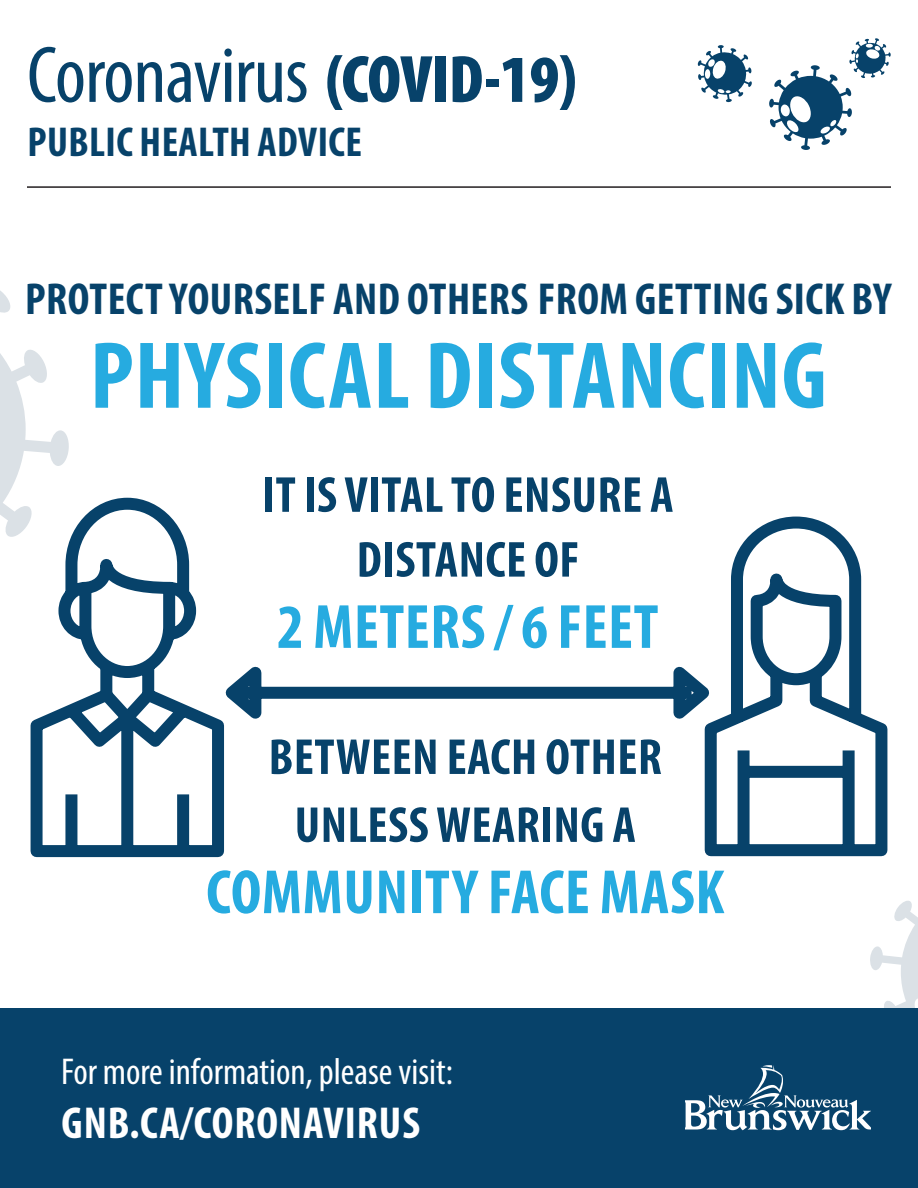
<style>
.page{position:relative;width:918px;height:1188px;background:#fff}
.page>*{position:absolute;margin:0;border:0;box-sizing:border-box;transform-origin:0 0}
.t1{font:700 condensed 96px "Myriad Pro";letter-spacing:.01em;color:#26abe0}
.t2{font:condensed 81px "Myriad Pro";letter-spacing:-.01em;color:#07426a}
.t3{font:700 condensed 63px "Myriad Pro";letter-spacing:.01em;color:#26abe0}
.t4{font:700 condensed 51px/64.8px "Myriad Pro";letter-spacing:.01em;color:#07426a;text-align:center}
.t5{font:700 condensed 45px "Myriad Pro";letter-spacing:.01em;color:#07426a}
.t6{font:700 condensed 45px "Myriad Pro";letter-spacing:.02em;color:#fff}
.t7{font:700 condensed 42px "Myriad Pro";letter-spacing:.01em;color:#07426a}
.t8{font:condensed 37.5px "Myriad Pro";color:#fff}
.s1{font-weight:900;font-size:67.5px}
</style>
<div class="page">
<svg style="left:0;top:290px;width:69px;height:247px"></svg>
<svg style="left:698px;top:45px;width:54px;height:57px"></svg>
<svg style="left:769px;top:38px;width:122px;height:112px"></svg>
<hr style="left:27px;top:186px;width:864px;height:2px;background:#231f20">
<div style="left:0;top:1008px;width:918px;height:180px;background:#07426a"></div>
<svg style="left:686px;top:901px;width:232px;height:229px"></svg>
<svg style="left:25px;top:492px;width:863px;height:366px"></svg>
<p class="t2" style="left:27px;top:26px;width:551px">Coronavirus <span class="s1">(COVID-19)</span></p>
<p class="t7" style="left:27px;top:116px;width:336px">PUBLIC HEALTH ADVICE</p>
<p class="t5" style="left:25px;top:271px;width:868px">PROTECT YOURSELF AND OTHERS FROM GETTING SICK BY</p>
<p class="t1" style="left:90px;top:316px;width:739px">PHYSICAL DISTANCING</p>
<p class="t4" style="left:262px;top:461px;width:413px">IT IS VITAL TO ENSURE A<br>DISTANCE OF</p>
<p class="t3" style="left:277px;top:588px;width:383px">2 METERS / 6 FEET</p>
<p class="t4" style="left:269px;top:724px;width:395px">BETWEEN EACH OTHER</p>
<p class="t4" style="left:295px;top:791px;width:343px">UNLESS WEARING A</p>
<p class="t3" style="left:206px;top:853px;width:520px">COMMUNITY FACE MASK</p>
<p class="t8" style="left:61px;top:1048px;width:393px">For more information, please visit:</p>
<p class="t6" style="left:62px;top:1094px;width:360px">GNB.CA/CORONAVIRUS</p>
</div>
